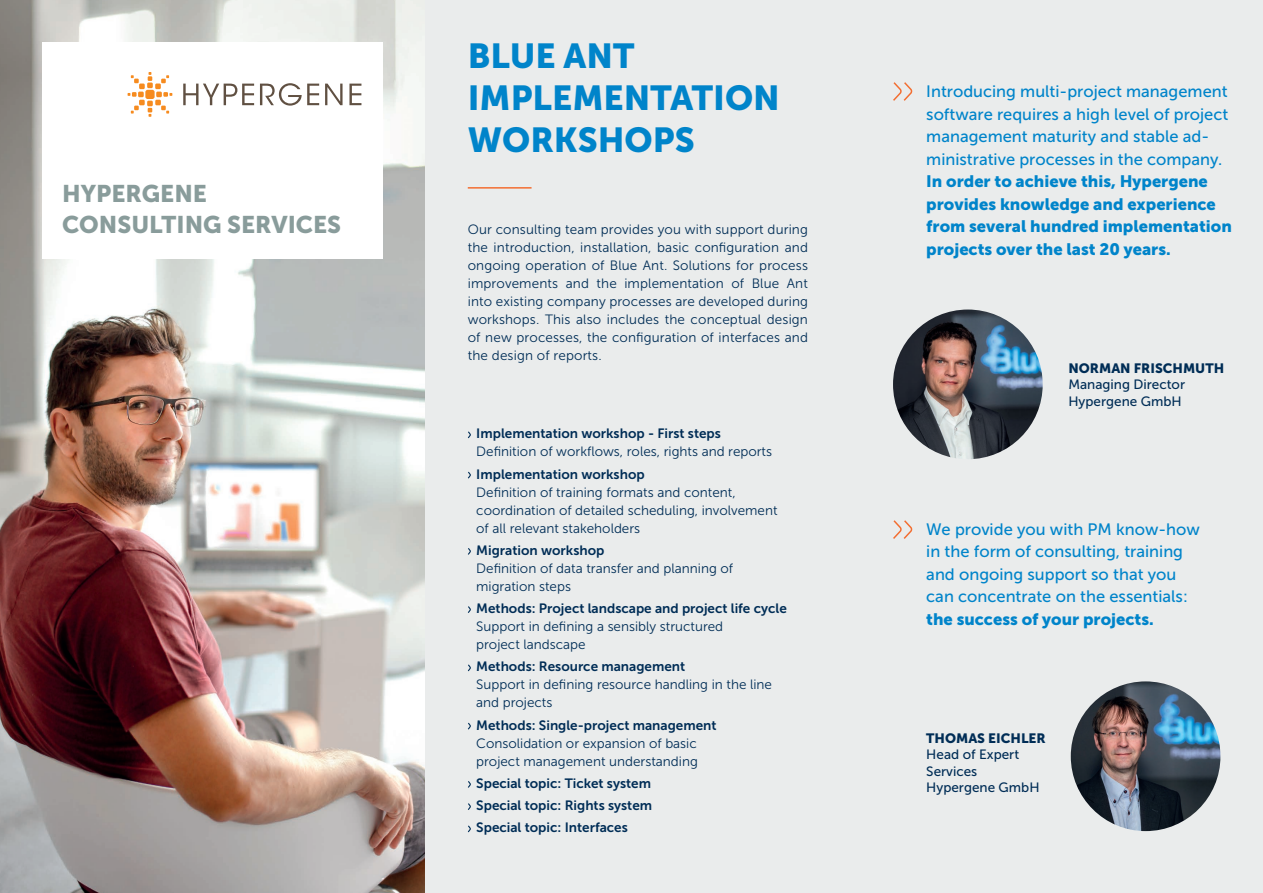
<style>
.page{position:relative;width:1263px;height:893px;background:#fff}
.page>*{position:absolute;margin:0;border:0;box-sizing:border-box;transform-origin:0 0}
.Headline{font:34.5px/42px "Museo Sans 900";color:#0084ca}
.t1{font:24px/31.5px "Museo Sans 900";color:#899c9b}
.Teasertext{font:16.5px/22.5px "Museo Sans 500";color:#0084ca}
.Stichpunkte{font:13.5px/18px "Museo Sans 300";color:#002d56}
.Fließ{font:13.5px/18px "Museo Sans 300";letter-spacing:.01em;color:#002d56;text-align:justify}
.Stichpunkte-2{font:13.5px "Museo Sans 700";color:#002d56}
.Name_Zitat_Subline{font:13.5px/16.5px "Museo Sans 500";color:#002d56}
.Name_Zitat{font:13.5px "Museo Sans 900";color:#002d56}
.s1{font-family:"Museo Sans 700"}
.s2{font-family:"Museo Sans 900"}
</style>
<div class="page">
<img style="left:0;top:0;width:425px;height:893px">
<div style="left:43px;top:43px;width:340px;height:216px;background:#fff"></div>
<div style="left:850px;top:0;width:413px;height:893px;background:#eaecec"></div>
<img style="left:1071px;top:681px;width:149px;height:150px;border-radius:75px">
<img style="left:893px;top:310px;width:150px;height:149px;border-radius:75px">
<svg style="left:893px;top:520px;width:20px;height:19px"></svg>
<svg style="left:893px;top:82px;width:20px;height:19px"></svg>
<div style="left:425px;top:0;width:425px;height:893px;background:#eaecec"></div>
<hr style="left:468px;top:187px;width:63px;height:2px;background:#f36e31">
<svg style="left:467px;top:431px;width:4px;height:8px"></svg>
<svg style="left:467px;top:471px;width:4px;height:8px"></svg>
<svg style="left:468px;top:548px;width:3px;height:7px"></svg>
<svg style="left:467px;top:606px;width:4px;height:7px"></svg>
<svg style="left:467px;top:664px;width:4px;height:8px"></svg>
<svg style="left:467px;top:722px;width:4px;height:8px"></svg>
<svg style="left:467px;top:781px;width:4px;height:7px"></svg>
<svg style="left:467px;top:803px;width:4px;height:7px"></svg>
<svg style="left:467px;top:825px;width:4px;height:8px"></svg>
<svg style="left:128px;top:72px;width:44px;height:45px"></svg>
<svg style="left:183px;top:84px;width:71px;height:21px"></svg>
<svg style="left:260px;top:83px;width:59px;height:23px"></svg>
<svg style="left:325px;top:84px;width:17px;height:21px"></svg>
<svg style="left:349px;top:84px;width:12px;height:21px"></svg>
<p class="t1" style="left:62px;top:178px;width:281px">HYPERGENE<br>CONSULTING SERVICES</p>
<p class="Headline" style="left:468px;top:35px;width:314px">BLUE ANT<br>IMPLEMENTATION<br>WORKSHOPS</p>
<p class="Fließ" style="left:468px;top:220px;width:342px">Our consulting team provides you with support during the introduction, installation, basic configuration and ongoing operation of Blue Ant. Solutions for process improvements and the implementation of Blue Ant into existing company processes are developed during workshops. This also includes the conceptual design of new processes, the configuration of interfaces and the design of reports.</p>
<p class="Stichpunkte" style="left:476px;top:425px;width:297px"><span class="s1">Implementation workshop - First steps<br></span>Definition of workflows, roles, rights and reports</p>
<p class="Stichpunkte" style="left:476px;top:465px;width:303px"><span class="s1">Implementation workshop<br></span>Definition of training formats and content, coordination of detailed scheduling, involvement of all relevant stakeholders</p>
<p class="Stichpunkte" style="left:476px;top:541px;width:258px"><span class="s1">Migration workshop<br></span>Definition of data transfer and planning of migration steps</p>
<p class="Stichpunkte" style="left:476px;top:599px;width:312px"><span class="s1">Methods: Project landscape and project life cycle<br></span>Support in defining a sensibly structured<br>project landscape</p>
<p class="Stichpunkte" style="left:476px;top:658px;width:297px"><span class="s1">Methods: Resource management<br></span>Support in defining resource handling in the line and projects</p>
<p class="Stichpunkte" style="left:476px;top:716px;width:242px"><span class="s1">Methods: Single-project management<br></span>Consolidation or expansion of basic project management understanding</p>
<p class="Stichpunkte-2" style="left:476px;top:776px;width:176px">Special topic: Ticket system</p>
<p class="Stichpunkte-2" style="left:476px;top:798px;width:177px">Special topic: Rights system</p>
<p class="Stichpunkte-2" style="left:476px;top:820px;width:153px">Special topic: Interfaces</p>
<p class="Teasertext" style="left:926px;top:80px;width:307px">Introducing multi-project management software requires a high level of project management maturity and stable ad&shy;ministrative processes in the company.<br><span class="s2">In order to achieve this, Hypergene provides knowledge and experience from several hundred implementation projects over the last 20 years.</span></p>
<p class="Name_Zitat" style="left:1068px;top:361px;width:157px">NORMAN FRISCHMUTH</p>
<p class="Name_Zitat_Subline" style="left:1068px;top:377px;width:118px">Managing Director<br>Hypergene GmbH</p>
<p class="Teasertext" style="left:926px;top:518px;width:275px">We provide you with PM know-how in the form of consulting, training and ongoing support so that you can concentrate on the essentials: <span class="s2">the success of your projects.</span></p>
<p class="Name_Zitat" style="left:926px;top:730px;width:121px">THOMAS EICHLER</p>
<p class="Name_Zitat_Subline" style="left:926px;top:746px;width:94px">Head of Expert<br>Services</p>
<p class="Name_Zitat_Subline" style="left:926px;top:779px;width:115px">Hypergene GmbH</p>
</div>
